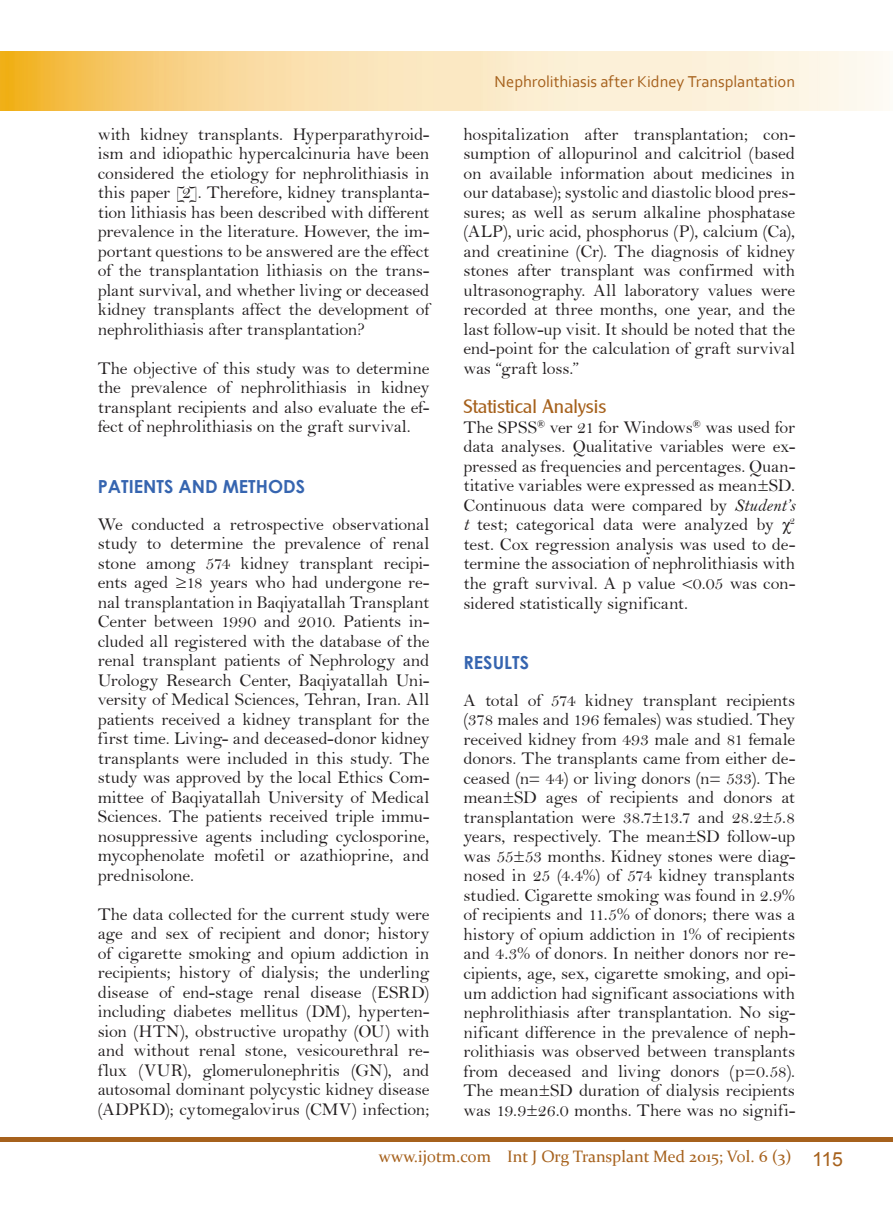
<style>
.page{position:relative;width:893px;height:1212px;background:#fff}
.page>*{position:absolute;margin:0;border:0;box-sizing:border-box;transform-origin:0 0}
.Sub_head{font:19.5px "Clearly Gothic";color:#a6611c}
.Body{font:18px/19.5px "Bell";letter-spacing:-.01em;color:#231f20;text-align:justify}
.Body_first_Para{font:18px/19.5px "Bell";letter-spacing:-.015em;color:#231f20;text-align:justify}
.Heading{font:700 18px "Century Gothic";color:#3665b0}
.t1{font:16.5px "Constantia";color:#a6611c}
.Running_Title{font:16.5px "Corbel";color:#a6611c}
.s1{font-family:"Bell MT Italic"}
.s2{font-family:"Times New Roman"}
.s3{font-family:"Arial";font-size:19.5px}
</style>
<div class="page">
<div style="left:0;top:1137px;width:893px;height:5px;background:#a6611c"></div>
<img style="left:0;top:52px;width:883px;height:59px">
<p class="Body_first_Para" style="left:98px;top:124px;width:333px">with kidney transplants. Hyperparathyroid&shy;ism and idiopathic hypercalcinuria have been considered the etiology for nephrolithiasis in this paper [2]. Therefore, kidney transplanta&shy;tion lithiasis has been described with different prevalence in the literature. However, the im&shy;portant questions to be answered are the effect of the transplantation lithiasis on the trans&shy;plant survival, and whether living or deceased kidney transplants affect the development of nephrolithiasis after transplantation?</p>
<p class="Body" style="left:98px;top:358px;width:333px">The objective of this study was to determine the prevalence of nephrolithiasis in kidney transplant recipients and also evaluate the ef&shy;fect of nephrolithiasis on the graft survival.</p>
<p class="Heading" style="left:98px;top:473px;width:209px">PATIENTS AND METHODS</p>
<p class="Body" style="left:98px;top:514px;width:333px">We conducted a retrospective observational study to determine the prevalence of renal stone among 574 kidney transplant recipi&shy;ents aged ≥18 years who had undergone re&shy;nal transplantation in Baqiyatallah Transplant Center between 1990 and 2010. Patients in&shy;cluded all registered with the database of the renal transplant patients of Nephrology and Urology Research Center, Baqiyatallah Uni&shy;versity of Medical Sciences, Tehran, Iran. All patients received a kidney transplant for the first time. Living- and deceased-donor kidney transplants were included in this study. The study was approved by the local Ethics Com&shy;mittee of Baqiyatallah University of Medical Sciences. The patients received triple immu&shy;nosuppressive agents including cyclosporine, mycophenolate mofetil or azathioprine, and prednisolone.</p>
<p class="Body" style="left:98px;top:904px;width:333px">The data collected for the current study were age and sex of recipient and donor; history of cigarette smoking and opium addiction in recipients; history of dialysis; the underling disease of end-stage renal disease (ESRD) including diabetes mellitus (DM), hyperten&shy;sion (HTN), obstructive uropathy (OU) with and without renal stone, vesicourethral re&shy;flux (VUR), glomerulonephritis (GN), and autosomal dominant polycystic kidney disease (ADPKD); cytomegalovirus (CMV) infection;</p>
<p class="Running_Title" style="left:494px;top:72px;width:302px">Nephrolithiasis after Kidney Transplantation</p>
<p class="Body" style="left:463px;top:124px;width:333px">hospitalization after transplantation; con&shy;sumption of allopurinol and calcitriol (based on available information about medicines in our database); systolic and diastolic blood pres&shy;sures; as well as serum alkaline phosphatase (ALP), uric acid, phosphorus (P), calcium (Ca), and creatinine (Cr). The diagnosis of kidney stones after transplant was confirmed with ultrasonography. All laboratory values were recorded at three months, one year, and the last follow-up visit. It should be noted that the end-point for the calculation of graft survival was “graft loss.”</p>
<p class="Sub_head" style="left:463px;top:395px;width:144px">Statistical Analysis</p>
<p class="Body" style="left:463px;top:417px;width:333px">The SPSS<sup>®</sup> ver 21 for Windows<sup>®</sup> was used for data analyses. Qualitative variables were ex&shy;pressed as frequencies and percentages. Quan&shy;titative variables were expressed as mean±SD.<br>Continuous data were compared by <span class="s1">Student’s t</span> test; categorical data were analyzed by <span class="s2">χ</span><sup>2 </sup>test. Cox regression analysis was used to de&shy;termine the association of nephrolithiasis with the graft survival. A p value &lt;0.05 was con&shy;sidered statistically significant.</p>
<p class="Heading" style="left:463px;top:649px;width:67px">RESULTS</p>
<p class="Body" style="left:463px;top:690px;width:333px">A total of 574 kidney transplant recipients (378 males and 196 females) was studied. They received kidney from 493 male and 81 female donors. The transplants came from either de&shy;ceased (n= 44) or living donors (n= 533). The mean±SD ages of recipients and donors at transplantation were 38.7±13.7 and 28.2±5.8 years, respectively. The mean±SD follow-up was 55±53 months. Kidney stones were diag&shy;nosed in 25 (4.4%) of 574 kidney transplants studied. Cigarette smoking was found in 2.9% of recipients and 11.5% of donors; there was a history of opium addiction in 1% of recipients and 4.3% of donors. In neither donors nor re&shy;cipients, age, sex, cigarette smoking, and opi&shy;um addiction had significant associations with nephrolithiasis after transplantation. No sig&shy;nificant difference in the prevalence of neph&shy;rolithiasis was observed between transplants from deceased and living donors (p=0.58).<br>The mean±SD duration of dialysis recipients was 19.9±26.0 months. There was no signifi-</p>
<p class="t1" style="left:379px;top:1145px;width:466px">www.ijotm.com Int J Org Transplant Med 2015; Vol. 6 (3) <span class="s3">115</span></p>
</div>
